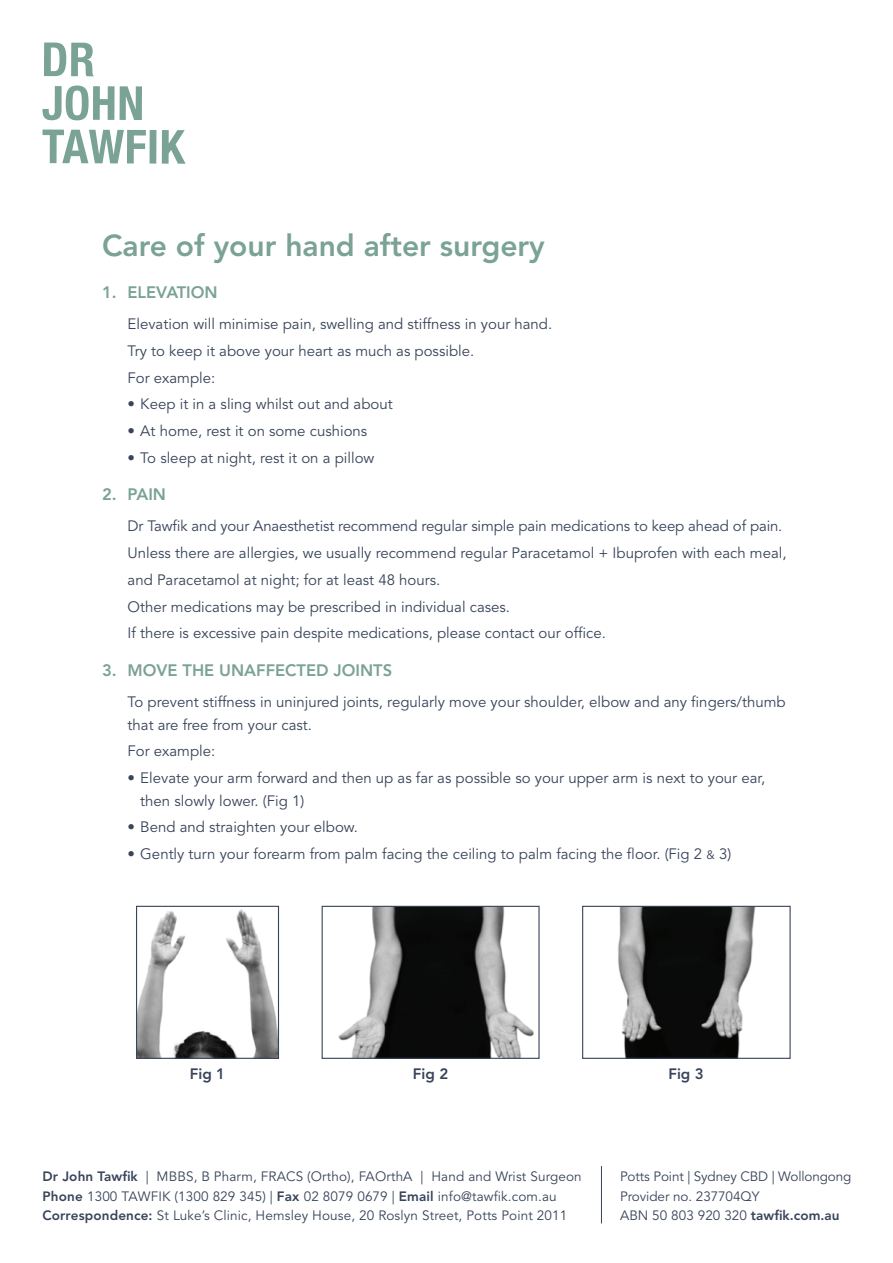
<style>
.page{position:relative;width:893px;height:1263px;background:#fff}
.page>*{position:absolute;margin:0;border:0;box-sizing:border-box;transform-origin:0 0}
.t1{font:800 30px "Avenir";color:#7aa295}
.t2{font:800 16.5px "Avenir";color:#7aa295}
.t3{font:15px/26.7px "Avenir";color:#38445a}
.t4{font:800 15px "Avenir";color:#38445a}
.t5{font:13.5px/19.8px "Avenir";letter-spacing:.01em;color:#38445a}
.t6{font:13.5px/19.8px "Avenir";letter-spacing:-.01em;color:#38445a}
.s1{font-size:12px}
.s2{font-weight:800}
</style>
<div class="page">
<svg style="left:43px;top:130px;width:143px;height:34px"></svg>
<svg style="left:42px;top:85px;width:100px;height:35px"></svg>
<svg style="left:44px;top:43px;width:50px;height:33px"></svg>
<hr style="left:601px;top:1166px;width:1px;height:57px;background:#38445a">
<img style="left:138px;top:909px;width:139px;height:148px">
<div style="left:136px;top:906px;width:143px;height:153px;border:1px solid #38445a"></div>
<img style="left:338px;top:908px;width:196px;height:149px">
<div style="left:322px;top:906px;width:218px;height:153px;border:1px solid #38445a"></div>
<img style="left:618px;top:908px;width:138px;height:149px">
<div style="left:582px;top:906px;width:209px;height:153px;border:1px solid #38445a"></div>
<h1 class="t1" style="left:102px;top:228px;width:444px">Care of your hand after surgery</h1>
<p class="t2" style="left:102px;top:283px;width:117px">1. ELEVATION</p>
<p class="t3" style="left:128px;top:311px;width:426px">Elevation will minimise pain, swelling and stiffness in your hand.<br>Try to keep it above your heart as much as possible.<br>For example:</p>
<p class="t3" style="left:128px;top:391px;width:267px">• Keep it in a sling whilst out and about</p>
<p class="t3" style="left:128px;top:418px;width:241px">• At home, rest it on some cushions</p>
<p class="t3" style="left:128px;top:445px;width:248px">• To sleep at night, rest it on a pillow</p>
<p class="t2" style="left:102px;top:485px;width:66px">2. PAIN</p>
<p class="t3" style="left:128px;top:513px;width:661px">Dr Tawfik and your Anaesthetist recommend regular simple pain medications to keep ahead of pain.<br>Unless there are allergies, we usually recommend regular Paracetamol + Ibuprofen with each meal, and Paracetamol at night; for at least 48 hours.<br>Other medications may be prescribed in individual cases.<br>If there is excessive pain despite medications, please contact our office.</p>
<p class="t2" style="left:102px;top:660px;width:292px">3. MOVE THE UNAFFECTED JOINTS</p>
<p class="t3" style="left:128px;top:691px;width:660px;line-height:22.5px">To prevent stiffness in uninjured joints, regularly move your shoulder, elbow and any fingers/thumb that are free from your cast.</p>
<p class="t3" style="left:128px;top:738px;width:89px">For example:</p>
<p class="t3" style="left:140px;top:767px;width:626px;line-height:22.5px;text-indent:-13px">• Elevate your arm forward and then up as far as possible so your upper arm is next to your ear, then slowly lower. (Fig 1)</p>
<p class="t3" style="left:128px;top:814px;width:232px">• Bend and straighten your elbow.</p>
<p class="t3" style="left:128px;top:841px;width:605px">• Gently turn your forearm from palm facing the ceiling to palm facing the floor. (Fig 2 <span class="s1">&amp;</span> 3)</p>
<p class="t4" style="left:190px;top:1064px;width:37px">Fig 1</p>
<p class="t4" style="left:413px;top:1064px;width:37px">Fig 2</p>
<p class="t4" style="left:668px;top:1064px;width:37px">Fig 3</p>
<p class="t5" style="left:43px;top:1167px;width:541px"><span class="s2">Dr John Tawfik</span> | MBBS, B Pharm, FRACS (Ortho), FAOrthA | Hand and Wrist Surgeon<br><span class="s2">Phone</span> 1300 TAWFIK (1300 829 345) | <span class="s2">Fax</span> 02 8079 0679 | <span class="s2">Email</span> info@tawfik.com.au<br><span class="s2">Correspondence:</span> St Luke’s Clinic, Hemsley House, 20 Roslyn Street, Potts Point 2011</p>
<p class="t6" style="left:620px;top:1167px;width:233px">Potts Point | Sydney CBD | Wollongong<br>Provider no. 237704QY<br>ABN 50 803 920 320 <span class="s2">tawfik.com.au</span></p>
</div>
